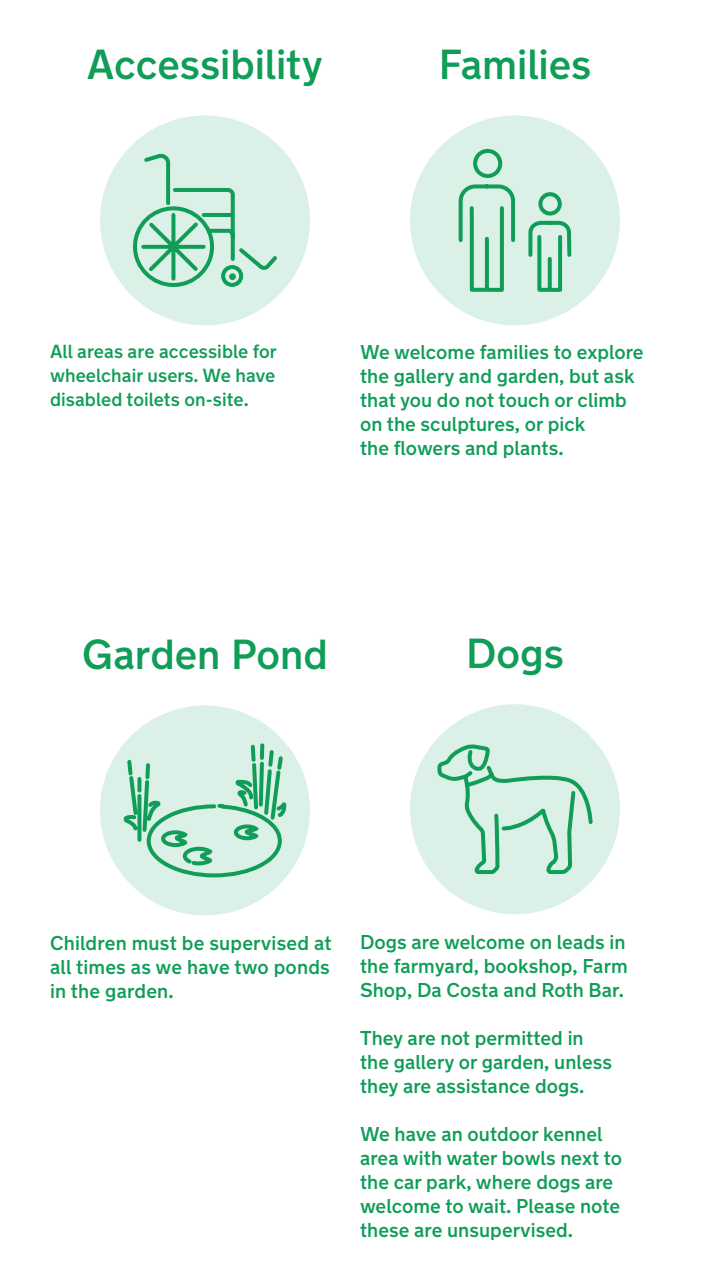
<style>
.page{position:relative;width:720px;height:1280px;background:#fff}
.page>*{position:absolute;margin:0;border:0;box-sizing:border-box;transform-origin:0 0}
.t1{font:500 42px "New Transport";color:#0f9d58}
.t2{font:500 20px/24px "New Transport";letter-spacing:.005em;color:#0f9d58}
.t3{font:500 19px/24px "New Transport";letter-spacing:.005em;color:#0f9d58;text-align:justify}
</style>
<div class="page">
<div style="left:100px;top:115px;width:210px;height:210px;background:#dbf0e6;border-radius:50%"></div>
<svg style="left:133px;top:153px;width:144px;height:134px"></svg>
<div style="left:229px;top:273px;width:7px;height:7px;background:#0f9d58;border-radius:50%"></div>
<div style="left:410px;top:115px;width:210px;height:210px;background:#dbf0e6;border-radius:50%"></div>
<div style="left:473px;top:149px;width:29px;height:29px;border:4px solid #0f9d58;border-radius:50%"></div>
<svg style="left:458px;top:184px;width:58px;height:108px"></svg>
<div style="left:538px;top:192px;width:24px;height:24px;border:4px solid #0f9d58;border-radius:50%"></div>
<svg style="left:528px;top:220px;width:44px;height:72px"></svg>
<div style="left:410px;top:704px;width:210px;height:210px;background:#dbf0e6;border-radius:50%"></div>
<svg style="left:435px;top:704px;width:160px;height:210px"></svg>
<div style="left:100px;top:705px;width:210px;height:210px;background:#dbf0e6;border-radius:50%"></div>
<svg style="left:120px;top:705px;width:169px;height:173px"></svg>
<h1 class="t1" style="left:87px;top:38px;width:238px">Accessibility</h1>
<h1 class="t1" style="left:439px;top:38px;width:154px">Families</h1>
<p class="t3" style="left:50px;top:339px;width:228px">All areas are accessible for wheelchair users. We have disabled toilets on-site.</p>
<p class="t2" style="left:360px;top:340px;width:285px">We welcome families to explore the gallery and garden, but ask that you do not touch or climb on the sculptures, or pick<br>the flowers and plants.</p>
<h1 class="t1" style="left:82px;top:628px;width:247px">Garden Pond</h1>
<h1 class="t1" style="left:466px;top:627px;width:99px">Dogs</h1>
<p class="t2" style="left:50px;top:931px;width:283px;text-align:justify">Children must be supervised at all times as we have two ponds in the garden.</p>
<p class="t2" style="left:360px;top:930px;width:269px;text-align:justify">Dogs are welcome on leads in the farmyard, bookshop, Farm Shop, Da Costa and Roth Bar.</p>
<p class="t2" style="left:360px;top:1026px;width:254px">They are not permitted in the gallery or garden, unless they are assistance dogs.</p>
<p class="t2" style="left:360px;top:1122px;width:264px">We have an outdoor kennel area with water bowls next to the car park, where dogs are welcome to wait. Please note these are unsupervised.</p>
</div>
